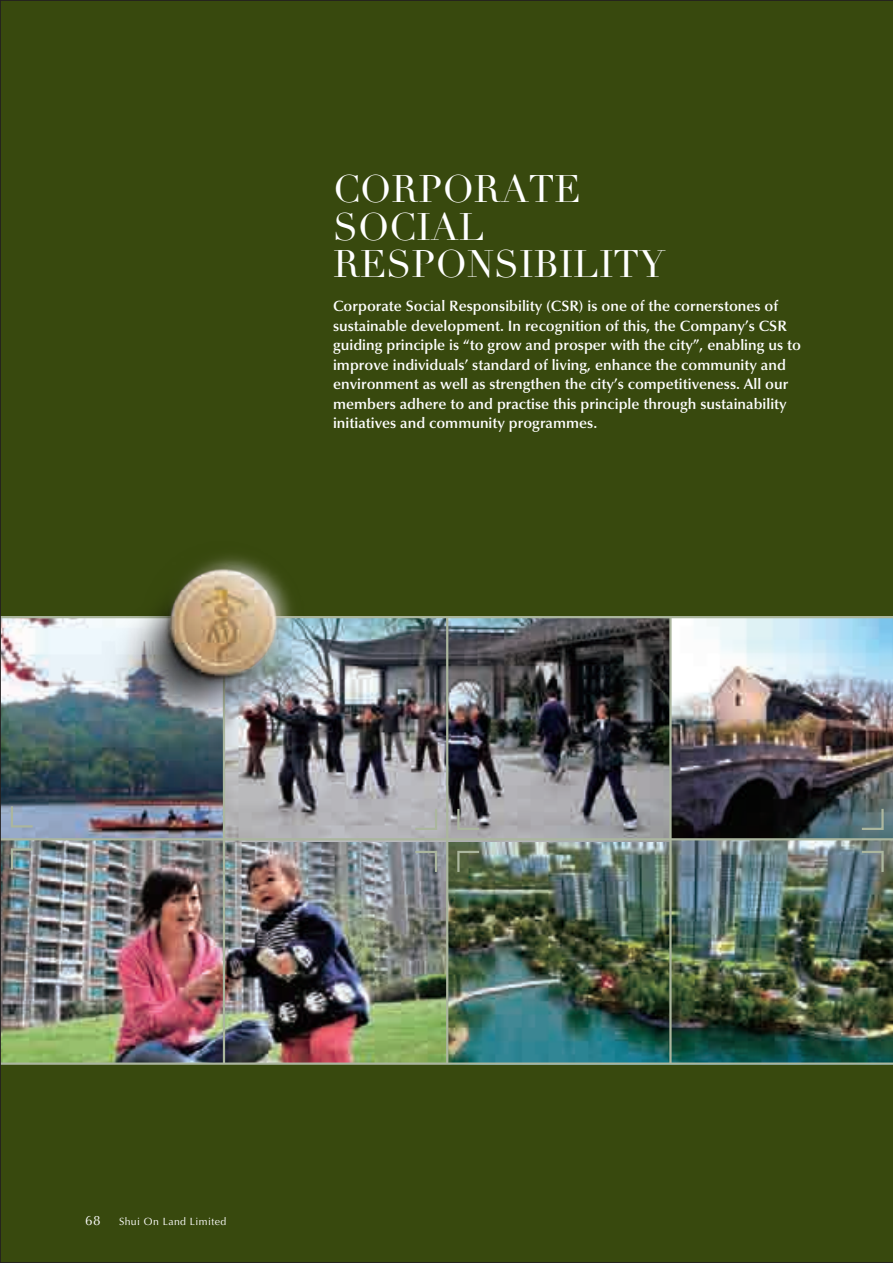
<style>
.page{position:relative;width:893px;height:1263px;background:#fff}
.page>*{position:absolute;margin:0;border:0;box-sizing:border-box;transform-origin:0 0}
.t1{font:37.5px/37.5px "Didot";color:#fff}
.t2{font:600 15px/19.5px "Optima";color:#fff}
.t3{font:13.5px "Optima";color:#fff}
.t4{font:10.5px "Optima";letter-spacing:.04em;color:#fff}
</style>
<div class="page">
<img style="left:0;top:0;width:893px;height:1263px">
<h1 class="t1" style="left:333px;top:171px;width:334px">CORPORATE<br>SOCIAL<br>RESPONSIBILITY</h1>
<p class="t2" style="left:333px;top:296px;width:469px">Corporate Social Responsibility (CSR) is one of the cornerstones of sustainable development. In recognition of this, the Company’s CSR guiding principle is “to grow and prosper with the city”, enabling us to improve individuals’ standard of living, enhance the community and environment as well as strengthen the city’s competitiveness. All our members adhere to and practise this principle through sustainability initiatives and community programmes.</p>
<p class="t3" style="left:85px;top:1212px;width:17px">68</p>
<p class="t4" style="left:119px;top:1215px;width:109px">Shui On Land Limited</p>
</div>
